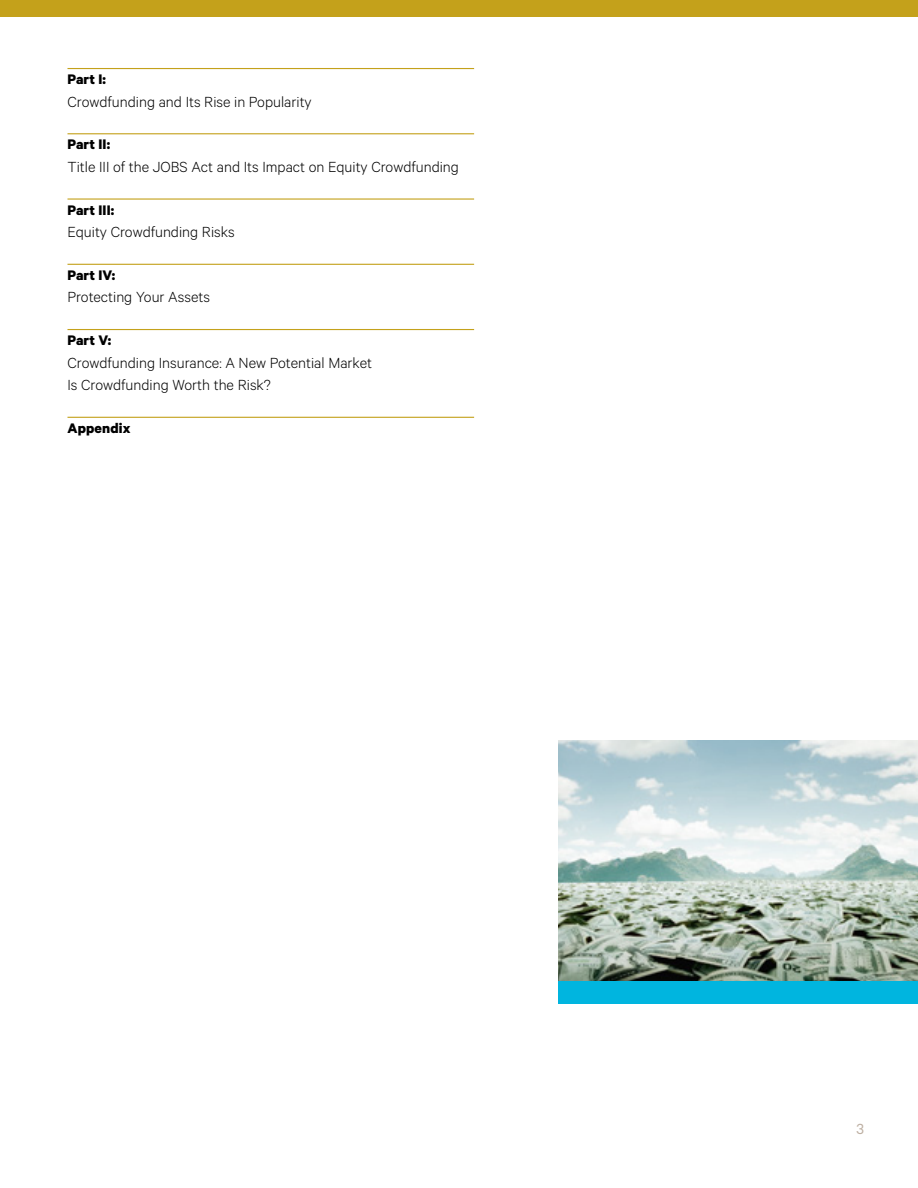
<style>
.page{position:relative;width:918px;height:1188px;background:#fff}
.page>*{position:absolute;margin:0;border:0;box-sizing:border-box;transform-origin:0 0}
.t1{font:300 16.5px/22.5px "Calibre";color:#000}
.t2{font:16.5px "Calibre";color:#beb0a3}
.t3{font:700 15.6px "Calibre";letter-spacing:.01em;color:#000}
</style>
<div class="page">
<div style="left:0;top:0;width:918px;height:17px;background:#c4a11b"></div>
<div style="left:558px;top:981px;width:360px;height:22px;background:#00b5df"></div>
<hr style="left:68px;top:68px;width:406px;height:1px;background:#c4a11b">
<hr style="left:68px;top:133px;width:406px;height:1px;background:#c4a11b">
<hr style="left:68px;top:198px;width:406px;height:2px;background:#c4a11b">
<hr style="left:68px;top:264px;width:406px;height:1px;background:#c4a11b">
<hr style="left:68px;top:329px;width:406px;height:1px;background:#c4a11b">
<hr style="left:68px;top:417px;width:406px;height:1px;background:#c4a11b">
<img style="left:558px;top:741px;width:360px;height:240px">
<p class="t3" style="left:68px;top:70px;width:40px">Part I:</p>
<p class="t1" style="left:68px;top:90px;width:246px">Crowdfunding and Its Rise in Popularity</p>
<p class="t3" style="left:68px;top:135px;width:44px">Part II:</p>
<p class="t1" style="left:68px;top:155px;width:393px">Title III of the JOBS Act and Its Impact on Equity Crowdfunding</p>
<p class="t3" style="left:68px;top:200px;width:48px">Part III:</p>
<p class="t1" style="left:68px;top:220px;width:169px">Equity Crowdfunding Risks</p>
<p class="t3" style="left:68px;top:266px;width:49px">Part IV:</p>
<p class="t1" style="left:68px;top:285px;width:144px">Protecting Your Assets</p>
<p class="t3" style="left:68px;top:331px;width:45px">Part V:</p>
<p class="t1" style="left:68px;top:351px;width:306px">Crowdfunding Insurance: A New Potential Market<br>Is Crowdfunding Worth the Risk?</p>
<p class="t3" style="left:68px;top:419px;width:65px">Appendix</p>
<p class="t2" style="left:856px;top:1119px;width:9px">3</p>
</div>
